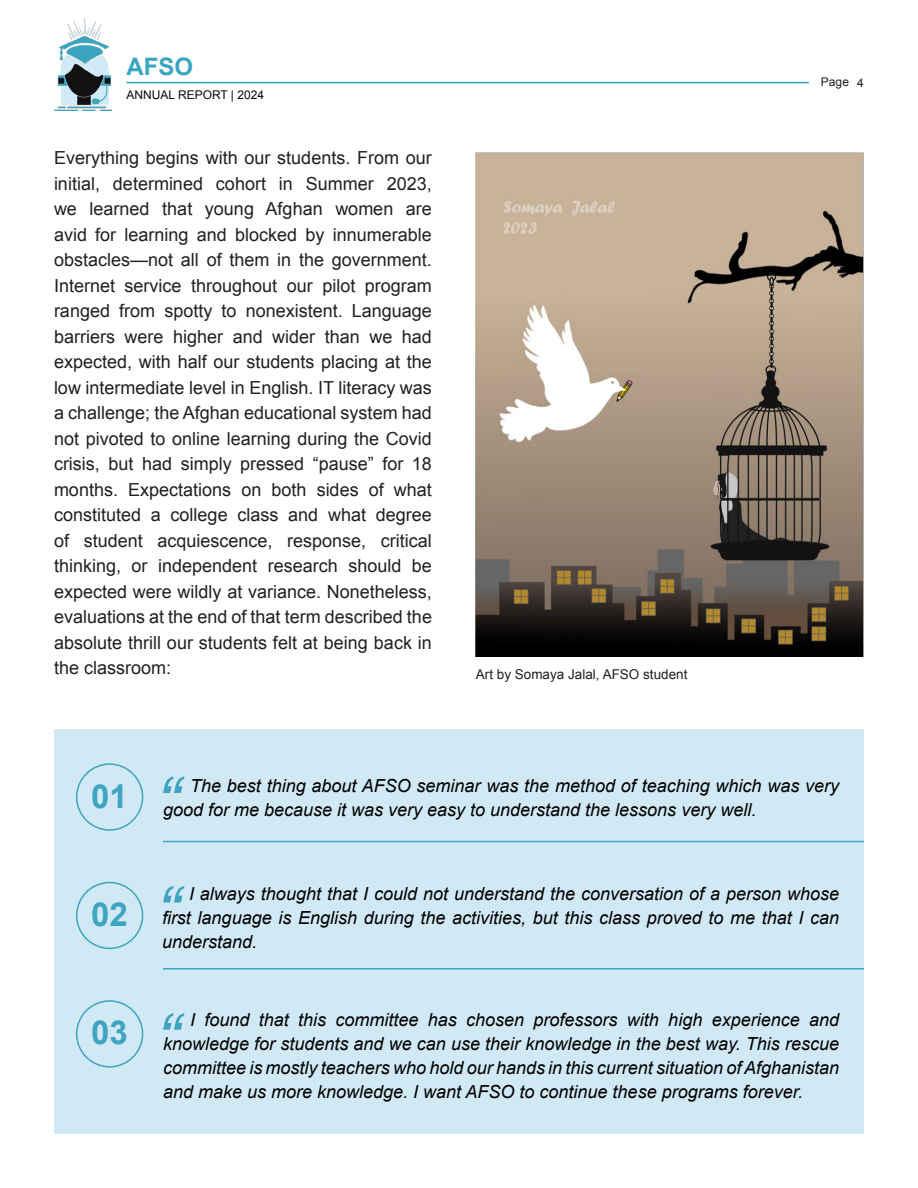
<style>
.page{position:relative;width:918px;height:1188px;background:#fff}
.page>*{position:absolute;margin:0;border:0;box-sizing:border-box;transform-origin:0 0}
.t1{font:700 33px "Arial";color:#3ea4c0}
.t2{font:700 24px "Arial";color:#3aa5c1}
.t3{font:18px/25.5px "Arial";color:#231f20;text-align:justify}
.t4{font:italic 18px/24px "Arial";color:#000;text-align:justify}
.t5{font:13.5px "Arial";color:#231f20}
.t6{font:12px "Arial";color:#0a0b0a}
.t7{font:12px "Arial";color:#231f20}
</style>
<div class="page">
<div style="left:54px;top:729px;width:810px;height:405px;background:#d0e9f5"></div>
<svg style="left:163px;top:777px;width:21px;height:16px"></svg>
<svg style="left:163px;top:1013px;width:21px;height:17px"></svg>
<img style="left:476px;top:153px;width:388px;height:503px">
<div style="left:76px;top:763px;width:67px;height:68px;border:2px solid #3ea4c0;border-radius:50%"></div>
<div style="left:76px;top:1000px;width:67px;height:68px;border:2px solid #3ea4c0;border-radius:50%"></div>
<hr style="left:163px;top:841px;width:701px;height:1px;background:#3aa5c1">
<svg style="left:163px;top:886px;width:21px;height:16px"></svg>
<div style="left:76px;top:882px;width:67px;height:67px;border:2px solid #3ea4c0;border-radius:50%"></div>
<hr style="left:163px;top:968px;width:701px;height:2px;background:#3aa5c1">
<hr style="left:126px;top:82px;width:683px;height:1px;background:#30a4c0">
<img style="left:54px;top:19px;width:58px;height:92px">
<h2 class="t2" style="left:126px;top:51px;width:68px">AFSO</h2>
<p class="t6" style="left:126px;top:87px;width:139px">ANNUAL REPORT | 2024</p>
<p class="t3" style="left:54px;top:145px;width:380px">Everything begins with our students. From our initial, determined cohort in Summer 2023, we learned that young Afghan women are avid for learning and blocked by innumerable obstacles—not all of them in the government.<br>Internet service throughout our pilot program ranged from spotty to nonexistent. Language barriers were higher and wider than we had expected, with half our students placing at the low intermediate level in English. IT literacy was a challenge; the Afghan educational system had not pivoted to online learning during the Covid crisis, but had simply pressed “pause” for 18 months. Expectations on both sides of what constituted a college class and what degree of student acquiescence, response, critical thinking, or independent research should be expected were wildly at variance. Nonetheless, evaluations at the end of that term described the absolute thrill our students felt at being back in the classroom:</p>
<p class="t5" style="left:476px;top:665px;width:213px">Art by Somaya Jalal, AFSO student</p>
<p class="t7" style="left:821px;top:74px;width:45px">Page 4</p>
<p class="t1" style="left:91px;top:774px;width:38px">01</p>
<p class="t1" style="left:91px;top:893px;width:38px">02</p>
<p class="t1" style="left:91px;top:1011px;width:38px">03</p>
<p class="t4" style="left:163px;top:774px;width:678px;text-indent:27px">The best thing about AFSO seminar was the method of teaching which was very good for me because it was very easy to understand the lessons very well.</p>
<p class="t4" style="left:162px;top:882px;width:679px;text-indent:27px">I always thought that I could not understand the conversation of a person whose first language is English during the activities, but this class proved to me that I can understand.</p>
<p class="t4" style="left:163px;top:1008px;width:678px;text-indent:27px">I found that this committee has chosen professors with high experience and knowledge for students and we can use their knowledge in the best way. This rescue committee is mostly teachers who hold our hands in this current situation of Afghanistan and make us more knowledge. I want AFSO to continue these programs forever.</p>
</div>
